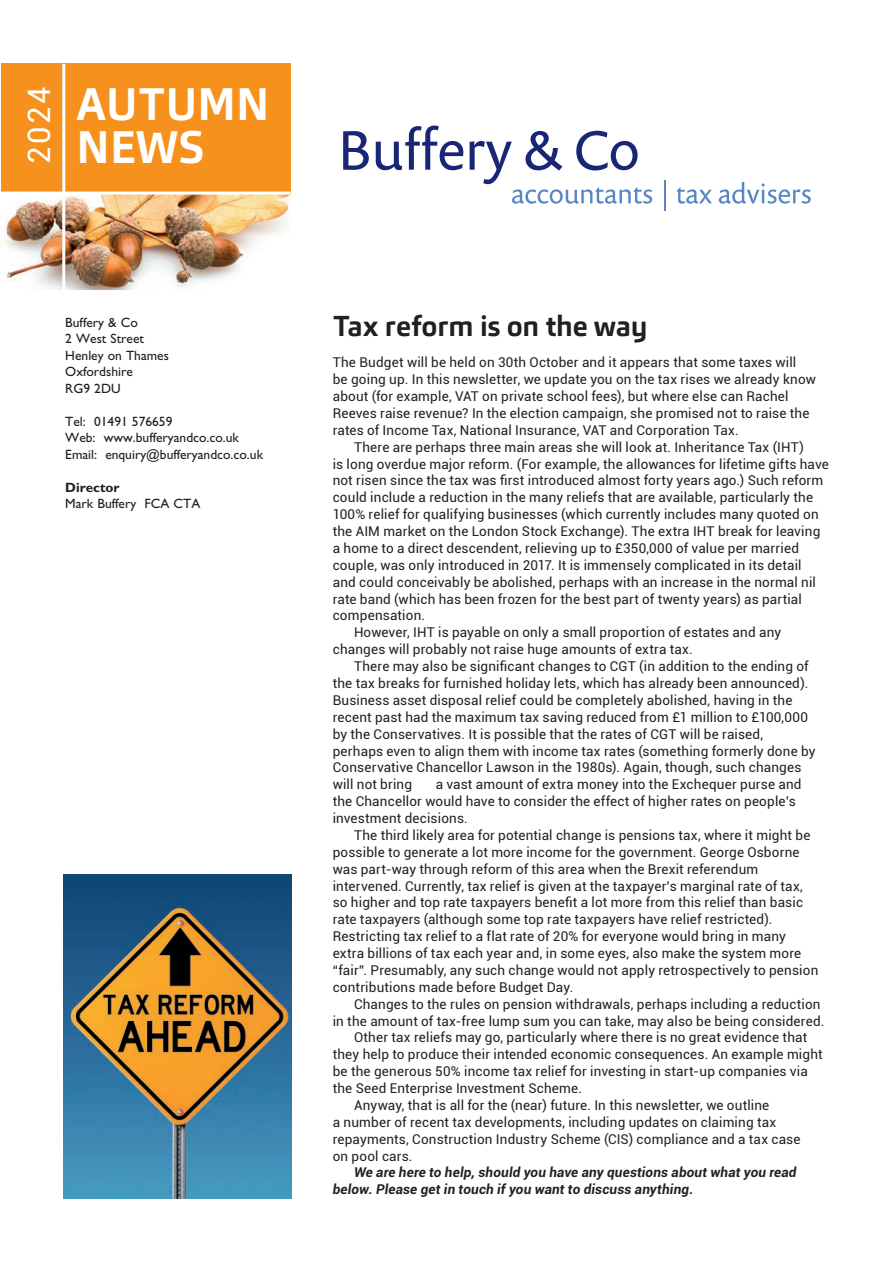
<style>
.page{position:relative;width:893px;height:1263px;background:#fff}
.page>*{position:absolute;margin:0;border:0;box-sizing:border-box;transform-origin:0 0}
.t1{font:700 45px "Carnac";letter-spacing:.005em;color:#fff}
.t2{font:31.05px "Roboto";color:#fff}
.t3{font:700 28.5px "Carnac";letter-spacing:-.01em;color:#231f20}
.t4{font:13.5px/16.8px "Roboto";letter-spacing:.01em;color:#231f20}
.t5{font:13.5px/16.5px "Gill Sans";color:#231f20}
.t6{font:italic 700 13.5px/16.8px "Roboto";letter-spacing:.015em;color:#231f20}
.t7{font:700 13.5px "Gill Sans";color:#231f20}
</style>
<div class="page">
<img style="left:5px;top:195px;width:286px;height:94px">
<div style="left:1px;top:64px;width:290px;height:129px;background:#f6911e"></div>
<hr style="left:62px;top:64px;width:3px;height:227px;background:#fff">
<hr style="left:0;top:192px;width:291px;height:3px;background:#fff">
<img style="left:64px;top:875px;width:227px;height:323px">
<svg style="left:343px;top:131px;width:26px;height:39px"></svg>
<svg style="left:376px;top:126px;width:87px;height:44px"></svg>
<svg style="left:470px;top:131px;width:182px;height:73px"></svg>
<hr style="left:664px;top:180px;width:1px;height:31px;background:#5786c5">
<svg style="left:677px;top:187px;width:35px;height:17px"></svg>
<svg style="left:719px;top:182px;width:92px;height:22px"></svg>
<h2 class="t2" style="left:17px;top:164px;width:79px;rotate:-90deg">2024</h2>
<h1 class="t1" style="left:77px;top:75px;width:195px">AUTUMN</h1>
<h1 class="t1" style="left:77px;top:119px;width:130px">NEWS</h1>
<p class="t5" style="left:65px;top:314px;width:105px">Buffery &amp; Co<br>2 West Street<br>Henley on Thames<br>Oxfordshire<br>RG9 2DU</p>
<p class="t5" style="left:65px;top:413px;width:199px">Tel: 01491 576659<br>Web: www.bufferyandco.co.uk<br>Email: enquiry@bufferyandco.co.uk</p>
<p class="t7" style="left:65px;top:479px;width:56px">Director</p>
<p class="t5" style="left:65px;top:495px;width:137px">Mark Buffery FCA CTA</p>
<h3 class="t3" style="left:333px;top:308px;width:316px">Tax reform is on the way</h3>
<p class="t4" style="left:333px;top:354px;width:485px">The Budget will be held on 30th October and it appears that some taxes will<br>be going up. In this newsletter, we update you on the tax rises we already know about (for example, VAT on private school fees), but where else can Rachel Reeves raise revenue? In the election campaign, she promised not to raise the rates of Income Tax, National Insurance, VAT and Corporation Tax.</p>
<p class="t4" style="left:354px;top:438px;width:452px">There are perhaps three main areas she will look at. Inheritance Tax (IHT)</p>
<p class="t4" style="left:333px;top:455px;width:498px">is long overdue major reform. (For example, the allowances for lifetime gifts have</p>
<p class="t4" style="left:333px;top:472px;width:492px">not risen since the tax was first introduced almost forty years ago.) Such reform</p>
<p class="t4" style="left:333px;top:489px;width:482px">could include a reduction in the many reliefs that are available, particularly the</p>
<p class="t4" style="left:333px;top:505px;width:488px">100% relief for qualifying businesses (which currently includes many quoted on</p>
<p class="t4" style="left:333px;top:522px;width:489px">the AIM market on the London Stock Exchange). The extra IHT break for leaving</p>
<p class="t4" style="left:333px;top:539px;width:468px">a home to a direct descendent, relieving up to £350,000 of value per married</p>
<p class="t4" style="left:333px;top:556px;width:470px">couple, was only introduced in 2017. It is immensely complicated in its detail</p>
<p class="t4" style="left:333px;top:573px;width:485px">and could conceivably be abolished, perhaps with an increase in the normal nil</p>
<p class="t4" style="left:333px;top:590px;width:471px">rate band (which has been frozen for the best part of twenty years) as partial</p>
<p class="t4" style="left:333px;top:607px;width:94px">compensation.</p>
<p class="t4" style="left:354px;top:624px;width:429px">However, IHT is payable on only a small proportion of estates and any</p>
<p class="t4" style="left:333px;top:640px;width:362px">changes will probably not raise huge amounts of extra tax.</p>
<p class="t4" style="left:354px;top:657px;width:456px">There may also be significant changes to CGT (in addition to the ending of</p>
<p class="t4" style="left:333px;top:674px;width:477px">the tax breaks for furnished holiday lets, which has already been announced).</p>
<p class="t4" style="left:333px;top:691px;width:461px">Business asset disposal relief could be completely abolished, having in the</p>
<p class="t4" style="left:333px;top:708px;width:477px">recent past had the maximum tax saving reduced from £1 million to £100,000</p>
<p class="t4" style="left:333px;top:725px;width:432px">by the Conservatives. It is possible that the rates of CGT will be raised,</p>
<p class="t4" style="left:333px;top:742px;width:484px">perhaps even to align them with income tax rates (something formerly done by</p>
<p class="t4" style="left:333px;top:759px;width:470px">Conservative Chancellor Lawson in the 1980s). Again, though, such changes</p>
<p class="t4" style="left:333px;top:775px;width:81px">will not bring</p>
<p class="t4" style="left:333px;top:775px;width:470px;text-indent:103px">a vast amount of extra money into the Exchequer purse and the Chancellor would have to consider the effect of higher rates on people’s investment decisions.</p>
<p class="t4" style="left:333px;top:826px;width:487px;text-indent:21px">The third likely area for potential change is pensions tax, where it might be possible to generate a lot more income for the government. George Osborne was part-way through reform of this area when the Brexit referendum intervened. Currently, tax relief is given at the taxpayer’s marginal rate of tax, so higher and top rate taxpayers benefit a lot more from this relief than basic rate taxpayers (although some top rate taxpayers have relief restricted).<br>Restricting tax relief to a flat rate of 20% for everyone would bring in many extra billions of tax each year and, in some eyes, also make the system more “fair”. Presumably, any such change would not apply retrospectively to pension contributions made before Budget Day.</p>
<p class="t4" style="left:354px;top:995px;width:468px">Changes to the rules on pension withdrawals, perhaps including a reduction</p>
<p class="t4" style="left:333px;top:1012px;width:493px">in the amount of tax-free lump sum you can take, may also be being considered.</p>
<p class="t4" style="left:354px;top:1029px;width:455px">Other tax reliefs may go, particularly where there is no great evidence that</p>
<p class="t4" style="left:333px;top:1045px;width:491px">they help to produce their intended economic consequences. An example might</p>
<p class="t4" style="left:333px;top:1062px;width:477px">be the generous 50% income tax relief for investing in start-up companies via</p>
<p class="t4" style="left:333px;top:1079px;width:251px">the Seed Enterprise Investment Scheme.</p>
<p class="t4" style="left:354px;top:1096px;width:417px">Anyway, that is all for the (near) future. In this newsletter, we outline</p>
<p class="t4" style="left:333px;top:1113px;width:445px">a number of recent tax developments, including updates on claiming tax</p>
<p class="t4" style="left:333px;top:1130px;width:469px">repayments, Construction Industry Scheme (CIS) compliance and a tax case</p>
<p class="t4" style="left:333px;top:1147px;width:81px">on pool cars.</p>
<p class="t6" style="left:333px;top:1164px;width:465px;text-indent:21px">We are here to help, should you have any questions about what you read below. Please get in touch if you want to discuss anything.</p>
</div>
